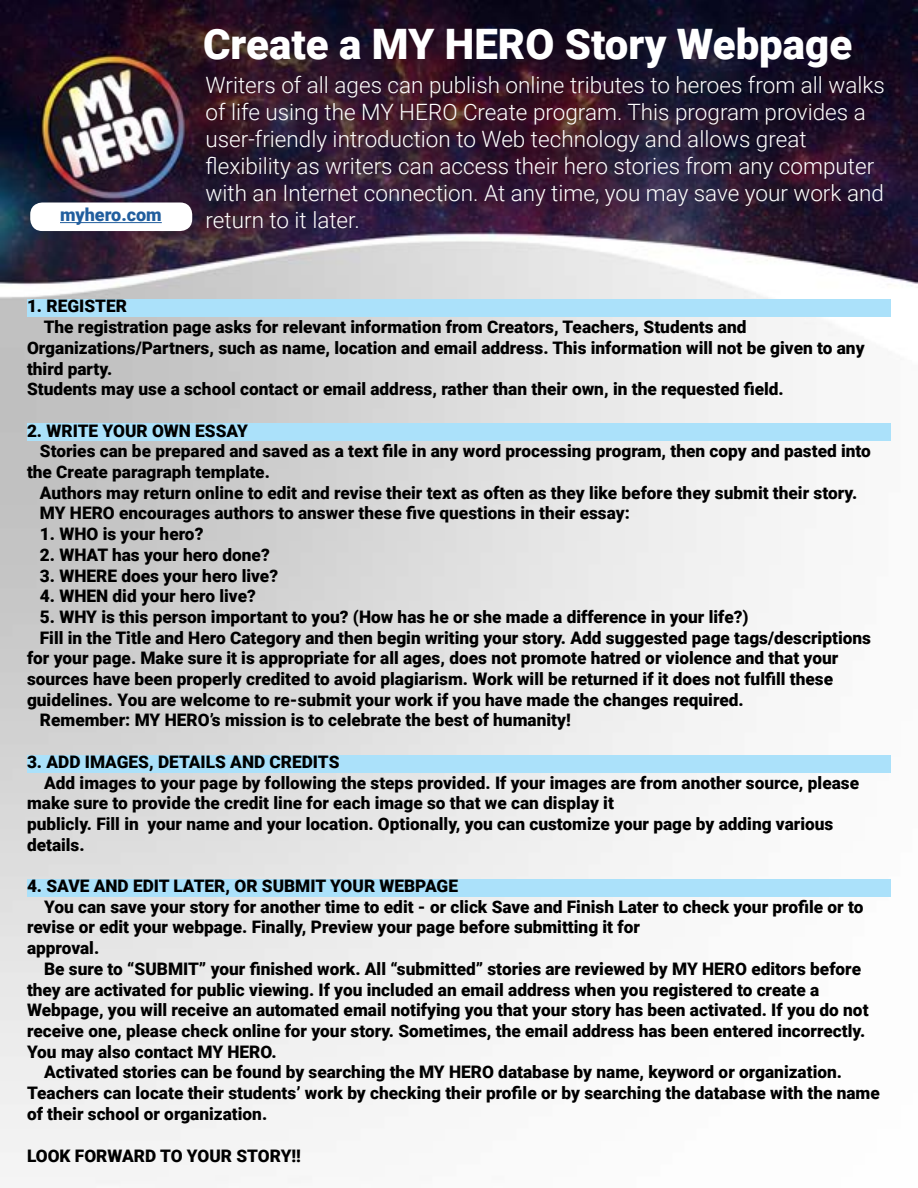
<style>
.page{position:relative;width:918px;height:1188px;background:#fff}
.page>*{position:absolute;margin:0;border:0;box-sizing:border-box;transform-origin:0 0}
.t1{font:900 42px "Roboto";color:#fff}
.t2{font:300 22.5px/27px "Roboto";color:#fff}
.t3{font:900 18px "Roboto";color:#215e9e}
.t4{font:900 17.25px "Roboto";color:#000}
</style>
<div class="page">
<img style="left:0;top:0;width:918px;height:1184px">
<div style="left:30px;top:202px;width:162px;height:29px;background:#fff;border-radius:12px"></div>
<div style="left:27px;top:300px;width:864px;height:17px;background:#abe1fa"></div>
<div style="left:27px;top:424px;width:864px;height:17px;background:#abe1fa"></div>
<div style="left:27px;top:755px;width:864px;height:17px;background:#abe1fa"></div>
<div style="left:27px;top:879px;width:864px;height:17px;background:#abe1fa"></div>
<hr style="left:60px;top:222px;width:102px;height:1px;background:#215e9e">
<p class="t3" style="left:60px;top:202px;width:103px">myhero.com</p>
<h1 class="t1" style="left:203px;top:14px;width:651px">Create a MY HERO Story Webpage</h1>
<p class="t2" style="left:206px;top:71px;width:681px">Writers of all ages can publish online tributes to heroes from all walks of life using the MY HERO Create program. This program provides a user-friendly introduction to Web technology and allows great flexibility as writers can access their hero stories from any computer with an Internet connection. At any time, you may save your work and return to it later.</p>
<p class="t4" style="left:27px;top:294px;width:101px">1. REGISTER</p>
<p class="t4" style="left:44px;top:315px;width:704px">The registration page asks for relevant information from Creators, Teachers, Students and</p>
<p class="t4" style="left:27px;top:336px;width:839px">Organizations/Partners, such as name, location and email address. This information will not be given to any</p>
<p class="t4" style="left:27px;top:356px;width:87px">third party.</p>
<p class="t4" style="left:27px;top:377px;width:758px">Students may use a school contact or email address, rather than their own, in the requested field.</p>
<p class="t4" style="left:27px;top:418px;width:222px">2. WRITE YOUR OWN ESSAY</p>
<p class="t4" style="left:40px;top:439px;width:832px">Stories can be prepared and saved as a text file in any word processing program, then copy and pasted into</p>
<p class="t4" style="left:27px;top:460px;width:244px">the Create paragraph template.</p>
<p class="t4" style="left:40px;top:481px;width:819px">Authors may return online to edit and revise their text as often as they like before they submit their story.</p>
<p class="t4" style="left:40px;top:501px;width:592px">MY HERO encourages authors to answer these five questions in their essay:</p>
<p class="t4" style="left:40px;top:522px;width:165px">1. WHO is your hero?</p>
<p class="t4" style="left:40px;top:543px;width:231px">2. WHAT has your hero done?</p>
<p class="t4" style="left:40px;top:563px;width:240px">3. WHERE does your hero live?</p>
<p class="t4" style="left:40px;top:584px;width:217px">4. WHEN did your hero live?</p>
<p class="t4" style="left:40px;top:605px;width:710px">5. WHY is this person important to you? (How has he or she made a difference in your life?)</p>
<p class="t4" style="left:40px;top:625px;width:833px">Fill in the Title and Hero Category and then begin writing your story. Add suggested page tags/descriptions</p>
<p class="t4" style="left:27px;top:646px;width:813px">for your page. Make sure it is appropriate for all ages, does not promote hatred or violence and that your</p>
<p class="t4" style="left:27px;top:667px;width:808px">sources have been properly credited to avoid plagiarism. Work will be returned if it does not fulfill these</p>
<p class="t4" style="left:27px;top:688px;width:718px">guidelines. You are welcome to re-submit your work if you have made the changes required.</p>
<p class="t4" style="left:40px;top:708px;width:532px">Remember: MY HERO’s mission is to celebrate the best of humanity!</p>
<p class="t4" style="left:27px;top:750px;width:314px">3. ADD IMAGES, DETAILS AND CREDITS</p>
<p class="t4" style="left:44px;top:770px;width:816px">Add images to your page by following the steps provided. If your images are from another source, please</p>
<p class="t4" style="left:27px;top:791px;width:588px">make sure to provide the credit line for each image so that we can display it</p>
<p class="t4" style="left:27px;top:812px;width:808px">publicly. Fill in your name and your location. Optionally, you can customize your page by adding various</p>
<p class="t4" style="left:27px;top:832px;width:59px">details.</p>
<p class="t4" style="left:27px;top:874px;width:433px">4. SAVE AND EDIT LATER, OR SUBMIT YOUR WEBPAGE</p>
<p class="t4" style="left:44px;top:895px;width:821px">You can save your story for another time to edit - or click Save and Finish Later to check your profile or to</p>
<p class="t4" style="left:27px;top:915px;width:614px">revise or edit your webpage. Finally, Preview your page before submitting it for</p>
<p class="t4" style="left:27px;top:936px;width:74px">approval.</p>
<p class="t4" style="left:44px;top:957px;width:818px">Be sure to “SUBMIT” your finished work. All “submitted” stories are reviewed by MY HERO editors before</p>
<p class="t4" style="left:27px;top:977px;width:794px">they are activated for public viewing. If you included an email address when you registered to create a</p>
<p class="t4" style="left:27px;top:998px;width:843px">Webpage, you will receive an automated email notifying you that your story has been activated. If you do not</p>
<p class="t4" style="left:27px;top:1019px;width:840px">receive one, please check online for your story. Sometimes, the email address has been entered incorrectly.</p>
<p class="t4" style="left:27px;top:1039px;width:251px">You may also contact MY HERO.</p>
<p class="t4" style="left:44px;top:1060px;width:799px">Activated stories can be found by searching the MY HERO database by name, keyword or organization.</p>
<p class="t4" style="left:27px;top:1081px;width:854px">Teachers can locate their students’ work by checking their profile or by searching the database with the name</p>
<p class="t4" style="left:27px;top:1102px;width:242px">of their school or organization.</p>
<p class="t4" style="left:27px;top:1144px;width:276px">LOOK FORWARD TO YOUR STORY!!</p>
</div>
